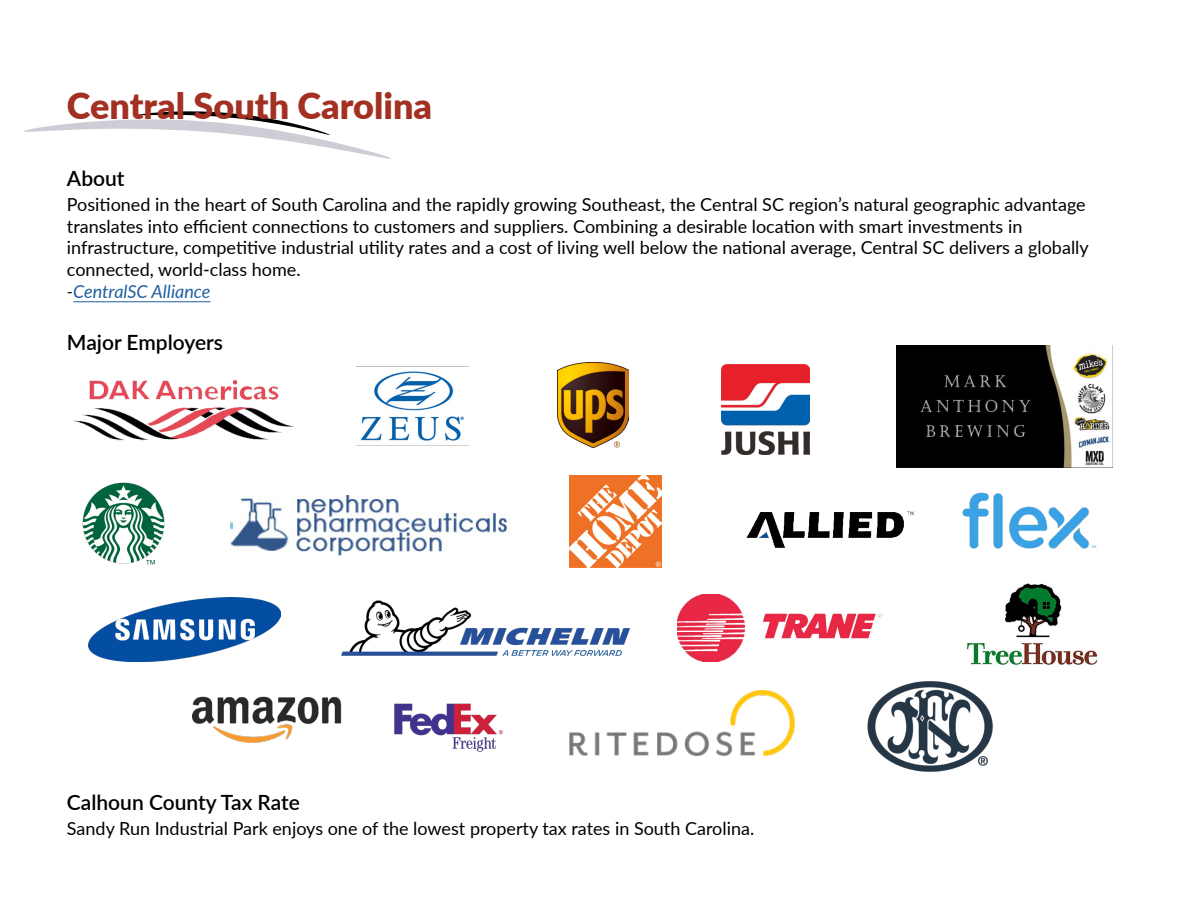
<style>
.page{position:relative;width:1188px;height:918px;background:#fff}
.page>*{position:absolute;margin:0;border:0;box-sizing:border-box;transform-origin:0 0}
.t1{font:900 36px "Lato";color:#a33123}
.t2{font:600 21px "Lato";color:#000}
.t3{font:18px/21.6px "Lato";color:#000}
.s1{font-style:italic}
.s2{font-style:italic;color:#215e9e}
</style>
<div class="page">
<svg style="left:24px;top:111px;width:367px;height:48px"></svg>
<hr style="left:73px;top:301px;width:138px;height:1px;background:#215e9e">
<img style="left:73px;top:379px;width:221px;height:62px">
<img style="left:356px;top:366px;width:113px;height:80px">
<img style="left:82px;top:482px;width:83px;height:83px">
<img style="left:231px;top:496px;width:277px;height:60px">
<img style="left:570px;top:476px;width:92px;height:91px">
<img style="left:557px;top:363px;width:72px;height:85px">
<img style="left:193px;top:697px;width:149px;height:46px">
<img style="left:394px;top:703px;width:109px;height:49px">
<img style="left:88px;top:597px;width:192px;height:64px">
<img style="left:341px;top:600px;width:289px;height:56px">
<img style="left:677px;top:595px;width:206px;height:67px">
<img style="left:746px;top:511px;width:168px;height:37px">
<img style="left:867px;top:681px;width:126px;height:91px">
<img style="left:721px;top:365px;width:89px;height:89px">
<img style="left:896px;top:346px;width:214px;height:121px">
<img style="left:570px;top:691px;width:225px;height:64px">
<img style="left:962px;top:493px;width:135px;height:56px">
<img style="left:966px;top:583px;width:132px;height:83px">
<h1 class="t1" style="left:67px;top:78px;width:367px">Central South Carolina</h1>
<p class="t2" style="left:67px;top:163px;width:59px">About</p>
<p class="t3" style="left:67px;top:193px;width:1023px">Positioned in the heart of South Carolina and the rapidly growing Southeast, the Central SC region’s natural geographic advantage translates into efficient connections to customers and suppliers. Combining a desirable location with smart investments in infrastructure, competitive industrial utility rates and a cost of living well below the national average, Central SC delivers a globally connected, world-class home.<br><span class="s1">-</span><span class="s2">CentralSC Alliance</span></p>
<p class="t2" style="left:67px;top:327px;width:158px">Major Employers</p>
<p class="t2" style="left:67px;top:787px;width:235px">Calhoun County Tax Rate</p>
<p class="t3" style="left:67px;top:817px;width:689px">Sandy Run Industrial Park enjoys one of the lowest property tax rates in South Carolina.</p>
</div>
